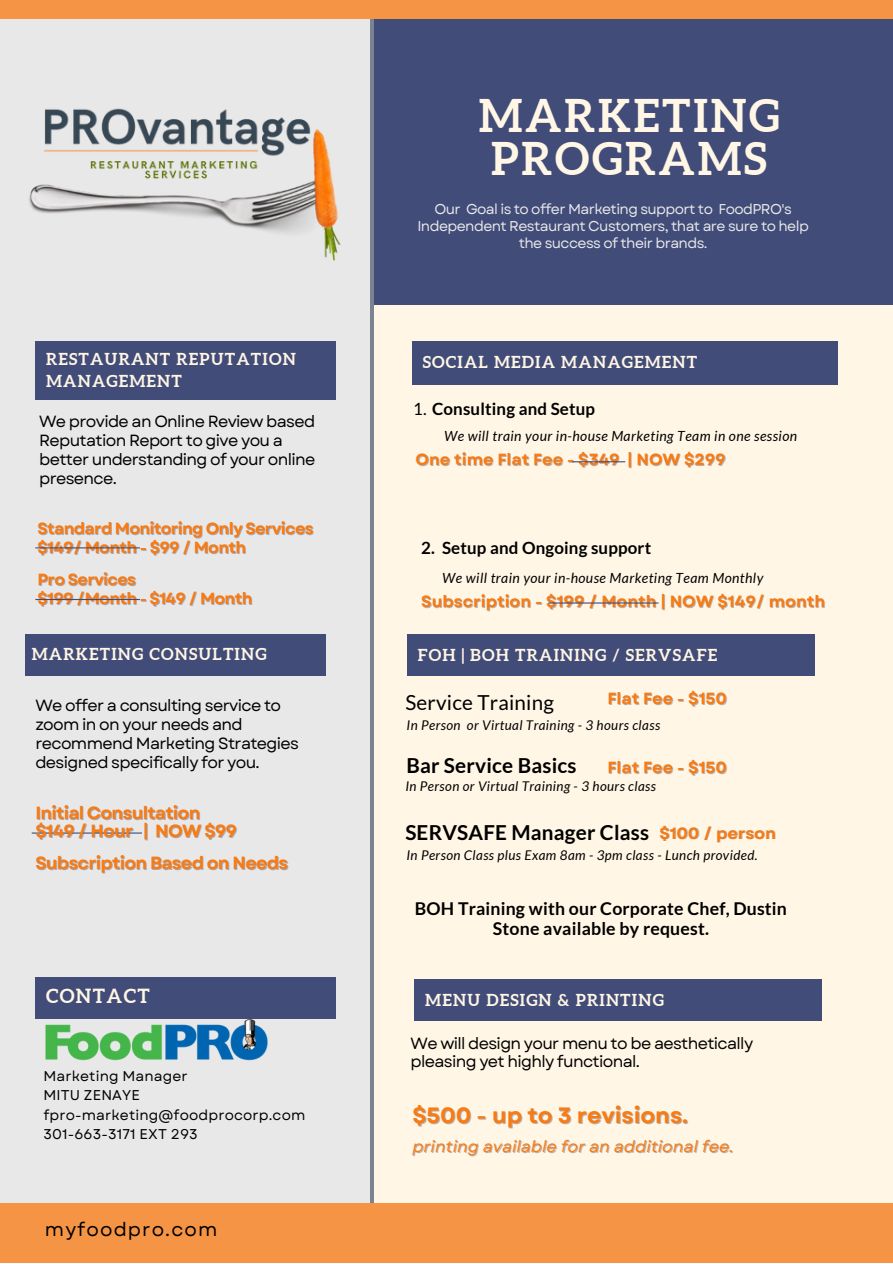
<style>
.page{position:relative;width:893px;height:1264px;background:#fff}
.page>*{position:absolute;margin:0;border:0;box-sizing:border-box;transform-origin:0 0}
.t1{font:700 45px "Aleo";letter-spacing:.06em;color:#fff6e5}
.t2{font:700 22.2px "Garet";color:#f87b13}
.t3{font:700 20.7px "Lato";letter-spacing:.01em;color:#000}
.t4{font:20.7px "Lato";letter-spacing:.01em;color:#000}
.t5{font:700 19.5px "Aleo";letter-spacing:.07em;color:#fff6e5}
.t6{font:19.05px "Garet";letter-spacing:.06em;color:#000}
.t7{font:700 17.7px/20.2px "Lato";letter-spacing:.01em;color:#000;text-align:center}
.t8{font:700 17.7px "Garet";letter-spacing:-.04em;color:#f87b13}
.t9{font:700 16.95px "Lato";letter-spacing:.01em;color:#000}
.t10{font:700 16.5px/22.5px "Aleo";letter-spacing:.07em;color:#fff6e5}
.t11{font:16.2px/19px "Garet";letter-spacing:-.04em;color:#000}
.t12{font:700 16.2px "Garet";color:#f87b13}
.t13{font:700 16.2px "Garet";letter-spacing:-.04em;color:#f87b13}
.t14{font:italic 16.2px "Garet";color:#f87b13}
.t15{font:14.25px/16.8px "Garet";letter-spacing:-.04em;color:#e8e8e8;text-align:center}
.t16{font:14.1px "Garet";letter-spacing:.01em;color:#000}
.t17{font:italic 13.95px "Lato";letter-spacing:.03em;color:#000}
.t18{font:italic 13.35px "Lato";letter-spacing:.03em;color:#000}
.s1{color:rgb(66 76 121/.4)}
.s2{font-weight:400}
</style>
<div class="page">
<div style="left:0;top:0;width:892px;height:1262px;background:#fff6e5"></div>
<div style="left:309px;top:0;width:583px;height:305px;background:#424c79"></div>
<div style="left:0;top:0;width:370px;height:1262px;background:#e8e8e8"></div>
<div style="left:35px;top:341px;width:300px;height:58px;background:#424c79"></div>
<div style="left:26px;top:634px;width:300px;height:41px;background:#424c79"></div>
<div style="left:35px;top:977px;width:300px;height:42px;background:#424c79"></div>
<img style="left:29px;top:108px;width:312px;height:246px">
<div style="left:0;top:1202px;width:892px;height:60px;background:#f49444"></div>
<div style="left:0;top:0;width:892px;height:19px;background:#f49444"></div>
<img style="left:45px;top:1019px;width:223px;height:42px">
<div style="left:414px;top:979px;width:407px;height:41px;background:#424c79"></div>
<hr style="left:35px;top:547px;width:105px;height:1px;background:#424c79">
<hr style="left:35px;top:599px;width:105px;height:1px;background:#424c79">
<div style="left:412px;top:341px;width:425px;height:44px;background:#424c79"></div>
<hr style="left:572px;top:461px;width:53px;height:1px;background:#424c79">
<hr style="left:548px;top:602px;width:110px;height:1px;background:#424c79">
<hr style="left:32px;top:832px;width:110px;height:1px;background:#424c79">
<div style="left:407px;top:634px;width:407px;height:41px;background:#424c79"></div>
<p class="t10" style="left:46px;top:347px;width:251px">RESTAURANT REPUTATION<br>MANAGEMENT</p>
<p class="t11" style="left:39px;top:411px;width:278px">We provide an Online Review based<br>Reputation Report to give you a better understanding of your online presence.</p>
<p class="t13" style="left:37px;top:517px;width:278px">Standard Monitoring Only Services</p>
<p class="t13" style="left:37px;top:536px;width:210px">$149/ Month - $99 / Month</p>
<p class="t13" style="left:37px;top:568px;width:100px">Pro Services</p>
<p class="t13" style="left:37px;top:587px;width:216px">$199 /Month - $149 / Month</p>
<p class="t10" style="left:32px;top:642px;width:236px">MARKETING CONSULTING</p>
<p class="t11" style="left:35px;top:695px;width:265px">We offer a consulting service to zoom in on your needs and recommend Marketing Strategies designed specifically for you.</p>
<p class="t8" style="left:35px;top:800px;width:167px">Initial Consultation</p>
<p class="t8" style="left:35px;top:818px;width:203px">$149 / Hour <span class="s1">|</span> NOW $99</p>
<p class="t8" style="left:35px;top:849px;width:254px">Subscription Based on Needs</p>
<p class="t5" style="left:46px;top:984px;width:105px">CONTACT</p>
<p class="t16" style="left:43px;top:1066px;width:146px">Marketing Manager</p>
<p class="t16" style="left:43px;top:1085px;width:98px">MITU ZENAYE</p>
<p class="t16" style="left:43px;top:1104px;width:263px">fpro-marketing@foodprocorp.com</p>
<p class="t16" style="left:43px;top:1123px;width:156px">301-663-3171 EXT 293</p>
<p class="t6" style="left:45px;top:1215px;width:174px">myfoodpro.com</p>
<p class="t1" style="left:478px;top:90px;width:302px">MARKETING</p>
<p class="t1" style="left:491px;top:133px;width:277px">PROGRAMS</p>
<p class="t15" style="left:417px;top:201px;width:393px">Our Goal is to offer Marketing support to FoodPRO's<br>Independent Restaurant Customers, that are sure to help the success of their brands.</p>
<p class="t10" style="left:423px;top:351px;width:276px">SOCIAL MEDIA MANAGEMENT</p>
<p class="t9" style="left:413px;top:398px;width:183px"><span class="s2">1.</span> Consulting and Setup</p>
<p class="t17" style="left:444px;top:427px;width:354px">We will train your in-house Marketing Team in one session</p>
<p class="t12" style="left:415px;top:448px;width:311px">One time Flat Fee - $349 | NOW $299</p>
<p class="t9" style="left:421px;top:537px;width:231px">2. Setup and Ongoing support</p>
<p class="t17" style="left:442px;top:568px;width:322px">We will train your in-house Marketing Team Monthly</p>
<p class="t12" style="left:421px;top:589px;width:405px">Subscription - $199 / Month | NOW $149/ month</p>
<p class="t10" style="left:417px;top:643px;width:301px">FOH | BOH TRAINING / SERVSAFE</p>
<p class="t4" style="left:405px;top:689px;width:150px">Service Training</p>
<p class="t12" style="left:607px;top:687px;width:121px">Flat Fee - $150</p>
<p class="t18" style="left:406px;top:716px;width:255px">In Person or Virtual Training - 3 hours class</p>
<p class="t3" style="left:406px;top:753px;width:172px">Bar Service Basics</p>
<p class="t12" style="left:607px;top:756px;width:121px">Flat Fee - $150</p>
<p class="t18" style="left:405px;top:777px;width:252px">In Person or Virtual Training - 3 hours class</p>
<p class="t3" style="left:405px;top:820px;width:245px">SERVSAFE Manager Class</p>
<p class="t12" style="left:659px;top:821px;width:118px">$100 / person</p>
<p class="t18" style="left:406px;top:847px;width:353px">In Person Class plus Exam 8am - 3pm class - Lunch provided.</p>
<p class="t7" style="left:415px;top:898px;width:373px">BOH Training with our Corporate Chef, Dustin<br>Stone available by request.</p>
<p class="t10" style="left:425px;top:988px;width:240px">MENU DESIGN &amp; PRINTING</p>
<p class="t11" style="left:410px;top:1034px;width:344px;line-height:18px">We will design your menu to be aesthetically pleasing yet highly functional.</p>
<p class="t2" style="left:412px;top:1099px;width:277px">$500 - up to 3 revisions.</p>
<p class="t14" style="left:412px;top:1134px;width:322px">printing available for an additional fee.</p>
</div>
